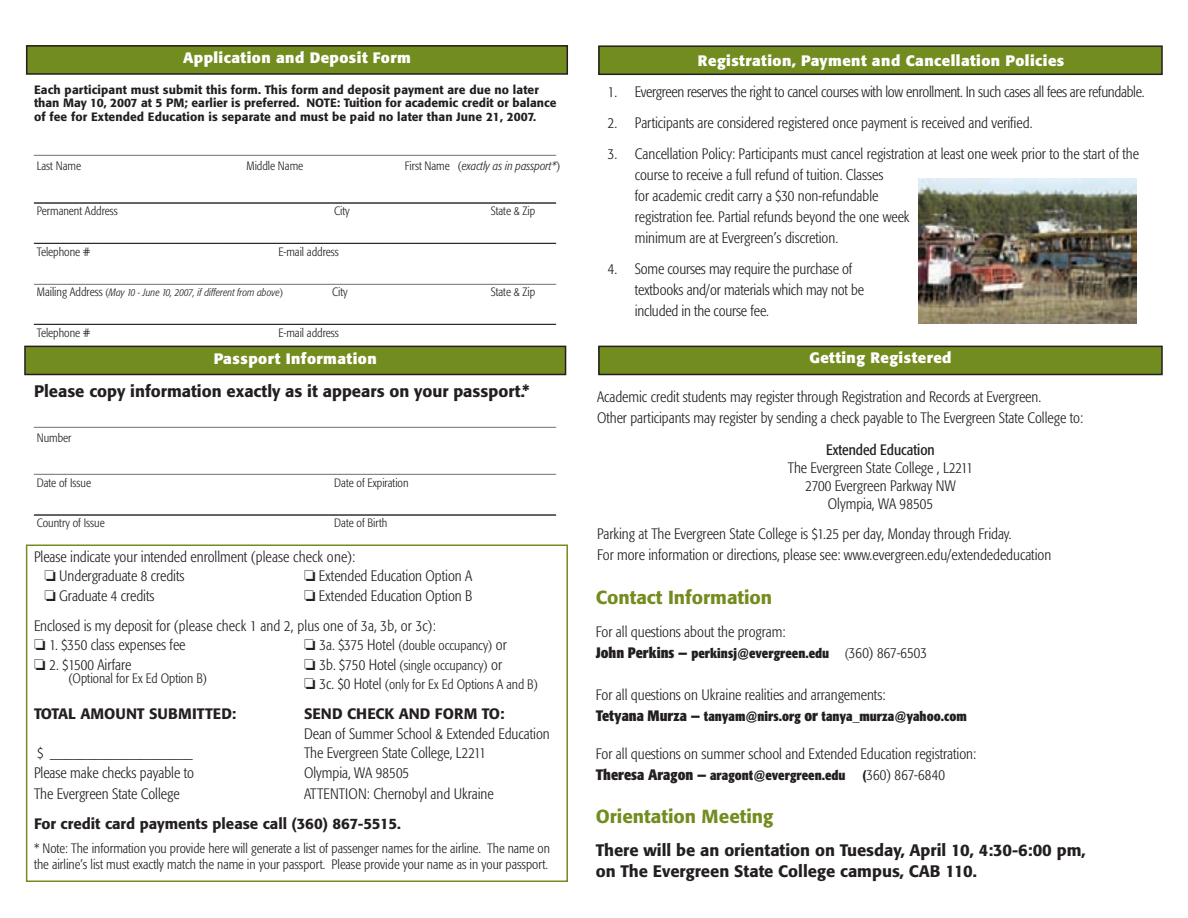
<style>
.page{position:relative;width:1188px;height:918px;background:#fff}
.page>*{position:absolute;margin:0;border:0;box-sizing:border-box;transform-origin:0 0}
.t1{font:500 18.75px "Formata";color:#738c1f}
.t2{font:500 16.5px/21px "Formata";color:#231f20}
.t3{font:300 condensed 15px/21px "Formata";color:#231f20}
.t4{font:700 15px "Formata";letter-spacing:.03em;color:#fff}
.t5{font:500 15px "Formata";color:#231f20}
.t6{font:condensed 15px "Formata";color:#231f20}
.t7{font:300 condensed 15px "Formata";letter-spacing:.02em;color:#231f20}
.t8{font:300 condensed 13.5px/15.8px "Formata";color:#231f20}
.t9{font:700 condensed 13.5px "Formata";color:#231f20}
.t10{font:300 condensed 12px/13.5px "Formata";color:#231f20}
.t11{font:500 12px/13.5px "Formata";letter-spacing:.01em;color:#231f20}
.t12{font:italic 300 condensed 12px "Formata";color:#231f20}
.t13{font:italic 300 condensed 10.5px "Formata";color:#231f20}
.s1{font-style:normal}
.s2{font-style:normal;font-size:12px}
.s3{font-size:15px}
.s4{font-weight:300}
.s5{font-weight:300;font-size:15px}
.s6{font-weight:700;font-size:13.5px}
</style>
<div class="page">
<div style="left:26px;top:544px;width:542px;height:338px;border:2px solid #738c1f"></div>
<hr style="left:34px;top:203px;width:522px;height:1px;background:#231f20">
<hr style="left:34px;top:243px;width:522px;height:1px;background:#231f20">
<hr style="left:34px;top:324px;width:522px;height:1px;background:#231f20">
<hr style="left:34px;top:515px;width:522px;height:1px;background:#231f20">
<div style="left:599px;top:46px;width:563px;height:28px;background:#738c1f"></div>
<div style="left:598px;top:45px;width:565px;height:30px;border:2px solid #231f20"></div>
<div style="left:599px;top:346px;width:563px;height:28px;background:#738c1f"></div>
<div style="left:598px;top:346px;width:565px;height:29px;border:2px solid #231f20"></div>
<div style="left:27px;top:46px;width:540px;height:28px;background:#738c1f"></div>
<div style="left:26px;top:45px;width:542px;height:30px;border:2px solid #231f20"></div>
<div style="left:25px;top:346px;width:541px;height:28px;background:#738c1f"></div>
<div style="left:24px;top:346px;width:542px;height:29px;border:2px solid #231f20"></div>
<img style="left:919px;top:178px;width:218px;height:146px">
<p class="t4" style="left:183px;top:48px;width:229px">Application and Deposit Form</p>
<p class="t11" style="left:34px;top:83px;width:524px">Each participant must submit this form. This form and deposit payment are due no later than May 10, 2007 at 5 PM; earlier is preferred. NOTE: Tuition for academic credit or balance of fee for Extended Education is separate and must be paid no later than June 21, 2007.</p>
<p class="t10" style="left:34px;top:143px;width:524px;line-height:15.8px">_______________________________________________________________________________________<br>Last Name</p>
<p class="t10" style="left:246px;top:159px;width:58px">Middle Name</p>
<p class="t12" style="left:405px;top:159px;width:157px"><span class="s1">First Name (</span>exactly as in passport*<span class="s1">)</span></p>
<p class="t10" style="left:34px;top:191px;width:524px">_______________________________________________________________________________________<br>Permanent Address</p>
<p class="t10" style="left:334px;top:204px;width:17px">City</p>
<p class="t10" style="left:491px;top:204px;width:46px">State &amp; Zip</p>
<p class="t10" style="left:37px;top:245px;width:55px">Telephone #</p>
<p class="t10" style="left:278px;top:245px;width:62px">E-mail address</p>
<p class="t10" style="left:34px;top:272px;width:524px">_______________________________________________________________________________________</p>
<p class="t13" style="left:37px;top:287px;width:248px"><span class="s2">Mailing Address</span> <span class="s1">(</span>May 10 - June 10, 2007, if different from above<span class="s1">)</span></p>
<p class="t10" style="left:332px;top:285px;width:17px">City</p>
<p class="t10" style="left:491px;top:285px;width:46px">State &amp; Zip</p>
<p class="t10" style="left:37px;top:326px;width:55px">Telephone #</p>
<p class="t10" style="left:278px;top:326px;width:62px">E-mail address</p>
<p class="t4" style="left:214px;top:349px;width:164px">Passport Information</p>
<p class="t2" style="left:34px;top:380px;width:497px">Please copy information exactly as it appears on your passport.*</p>
<p class="t10" style="left:34px;top:414px;width:524px;line-height:15.8px">_______________________________________________________________________________________<br>Number</p>
<p class="t10" style="left:34px;top:462px;width:524px">_______________________________________________________________________________________<br>Date of Issue</p>
<p class="t10" style="left:334px;top:476px;width:76px">Date of Expiration</p>
<p class="t10" style="left:34px;top:503px;width:524px">_______________________________________________________________________________________<br>Country of Issue</p>
<p class="t10" style="left:334px;top:516px;width:54px">Date of Birth</p>
<p class="t3" style="left:44px;top:547px;width:313px;line-height:19.5px;text-indent:-10px">Please indicate your intended enrollment (please check one): ❏ Undergraduate 8 credits</p>
<p class="t3" style="left:304px;top:566px;width:170px">❏ Extended Education Option A</p>
<p class="t3" style="left:34px;top:581px;width:440px;line-height:30px;text-indent:270px">❏ Extended Education Option B<br>Enclosed is my deposit for (please check 1 and 2, plus one of 3a, 3b, or 3c):</p>
<p class="t3" style="left:34px;top:635px;width:153px">❏ 1. $350 class expenses fee</p>
<p class="t8" style="left:304px;top:638px;width:204px">❏ <span class="s3">3a. $375 Hotel</span> (double occupancy) <span class="s3">or</span></p>
<p class="t3" style="left:34px;top:654px;width:99px">❏ 2. $1500 Airfare</p>
<p class="t8" style="left:304px;top:657px;width:200px">❏ <span class="s3">3b. $750 Hotel</span> (single occupancy) <span class="s3">or</span></p>
<p class="t8" style="left:68px;top:671px;width:140px">(Optional for Ex Ed Option B)</p>
<p class="t8" style="left:304px;top:677px;width:235px">❏ <span class="s3">3c. $0 Hotel</span> (only for Ex Ed Options A and B)</p>
<p class="t5" style="left:34px;top:705px;width:204px">TOTAL AMOUNT SUBMITTED:</p>
<p class="t5" style="left:304px;top:705px;width:202px">SEND CHECK AND FORM TO:</p>
<p class="t3" style="left:304px;top:723px;width:247px">Dean of Summer School &amp; Extended Education</p>
<p class="t3" style="left:37px;top:743px;width:157px">$ ___________________</p>
<p class="t3" style="left:304px;top:743px;width:183px">The Evergreen State College, L2211</p>
<p class="t3" style="left:34px;top:762px;width:161px">Please make checks payable to</p>
<p class="t3" style="left:304px;top:762px;width:107px">Olympia, WA 98505</p>
<p class="t3" style="left:34px;top:783px;width:147px">The Evergreen State College</p>
<p class="t3" style="left:304px;top:783px;width:191px">ATTENTION: Chernobyl and Ukraine</p>
<p class="t5" style="left:34px;top:814px;width:368px">For credit card payments please call (360) 867-5515.</p>
<p class="t8" style="left:34px;top:841px;width:517px">* Note: The information you provide here will generate a list of passenger names for the airline. The name on the airline’s list must exactly match the name in your passport. Please provide your name as in your passport.</p>
<p class="t3" style="left:44px;top:585px;width:112px">❏ Graduate 4 credits</p>
<p class="t3" style="left:608px;top:77px;width:11px;line-height:31px;text-align:justify">1.<br>2.<br>3.</p>
<p class="t3" style="left:608px;top:259px;width:11px">4.</p>
<p class="t4" style="left:698px;top:52px;width:368px">Registration, Payment and Cancellation Policies</p>
<p class="t3" style="left:635px;top:77px;width:511px;line-height:31px">Evergreen reserves the right to cancel courses with low enrollment. In such cases all fees are refundable.<br>Participants are considered registered once payment is received and verified.<br>Cancellation Policy: Participants must cancel registration at least one week prior to the start of the</p>
<p class="t3" style="left:635px;top:165px;width:276px">course to receive a full refund of tuition. Classes<br>for academic credit carry a $30 non-refundable registration fee. Partial refunds beyond the one week minimum are at Evergreen’s discretion.</p>
<p class="t3" style="left:635px;top:259px;width:231px">Some courses may require the purchase of textbooks and/or materials which may not be included in the course fee.</p>
<p class="t4" style="left:809px;top:349px;width:144px">Getting Registered</p>
<p class="t3" style="left:597px;top:387px;width:488px">Academic credit students may register through Registration and Records at Evergreen.<br>Other participants may register by sending a check payable to The Evergreen State College to:</p>
<p class="t6" style="left:826px;top:441px;width:110px">Extended Education</p>
<p class="t3" style="left:788px;top:459px;width:187px;line-height:18px;text-align:center">The Evergreen State College , L2211<br>2700 Evergreen Parkway NW<br>Olympia, WA 98505</p>
<p class="t3" style="left:597px;top:523px;width:456px">Parking at The Evergreen State College is $1.25 per day, Monday through Friday.<br>For more information or directions, please see: www.evergreen.edu/extendededucation</p>
<p class="t1" style="left:596px;top:586px;width:178px">Contact Information</p>
<p class="t3" style="left:596px;top:622px;width:191px">For all questions about the program:</p>
<p class="t9" style="left:596px;top:645px;width:333px"><span class="s3">John Perkins —</span> perkinsj@evergreen.edu <span class="s4">(</span><span class="s5">360) 867-6503</span></p>
<p class="t3" style="left:596px;top:685px;width:291px">For all questions on Ukraine realities and arrangements:</p>
<p class="t9" style="left:596px;top:708px;width:373px"><span class="s3">Tetyana Murza —</span> tanyam@nirs.org <span class="s3">or</span> tanya_murza@yahoo.com</p>
<p class="t3" style="left:596px;top:743px;width:382px">For all questions on summer school and Extended Education registration:</p>
<p class="t9" style="left:596px;top:766px;width:251px"><span class="s3">Theresa Aragon —</span> aragont@evergreen.edu</p>
<p class="t7" style="left:863px;top:766px;width:84px"><span class="s6">(</span>360) 867-6840</p>
<p class="t1" style="left:596px;top:805px;width:179px">Orientation Meeting</p>
<p class="t2" style="left:596px;top:839px;width:491px">There will be an orientation on Tuesday, April 10, 4:30-6:00 pm, on The Evergreen State College campus, CAB 110.</p>
</div>
